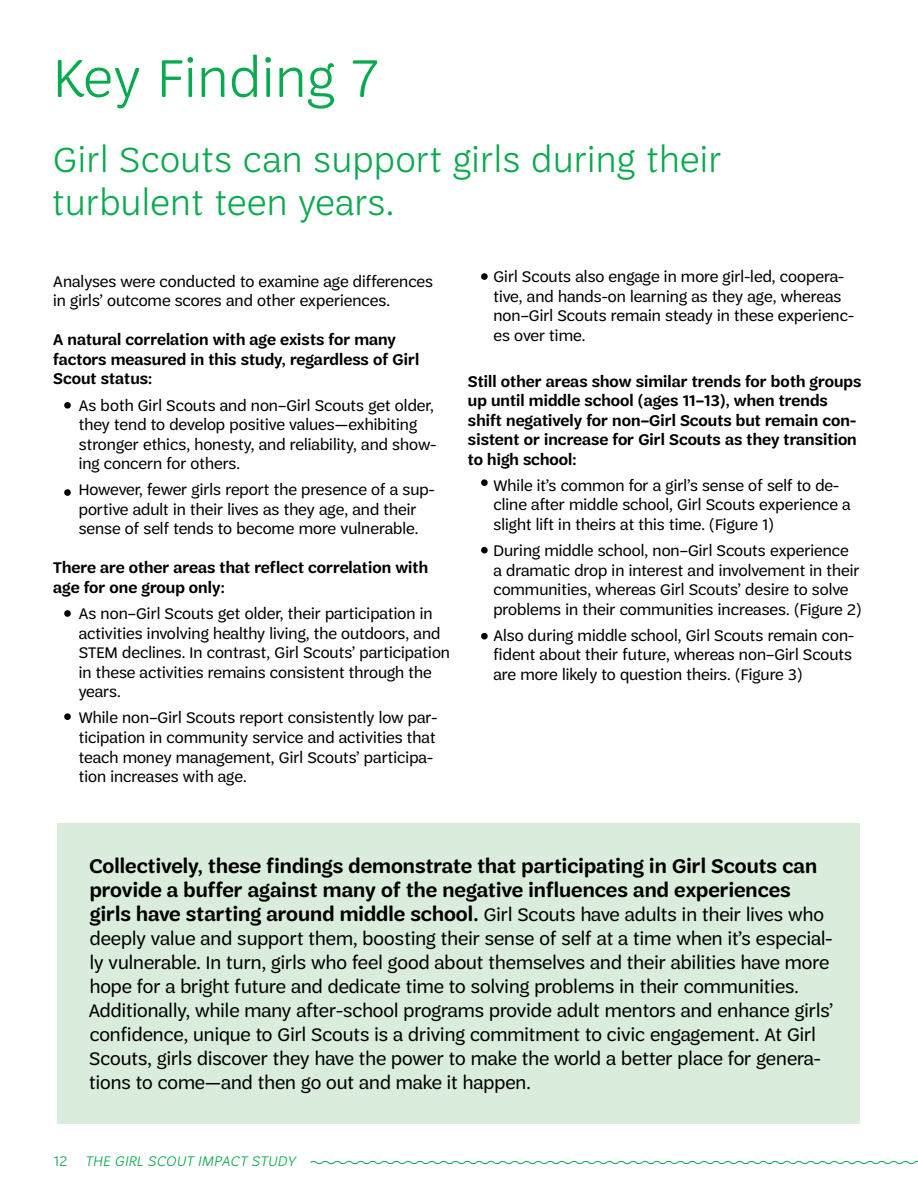
<style>
.page{position:relative;width:918px;height:1188px;background:#fff}
.page>*{position:absolute;margin:0;border:0;box-sizing:border-box;transform-origin:0 0}
.t1{font:300 57px "Trefoil Sans";letter-spacing:.025em;color:#09a94e}
.t2{font:300 37.5px/43.5px "Trefoil Sans";letter-spacing:.025em;color:#09a94e}
.t3{font:600 21px/24px "Trefoil Sans";letter-spacing:.005em;color:#000}
.t4{font:19.5px/24px "Trefoil Sans";letter-spacing:.005em;color:#000}
.t5{font:16.5px/19.5px "Trefoil Sans";letter-spacing:.005em;color:#000}
.t6{font:600 16.5px/19.5px "Trefoil Sans";letter-spacing:.005em;color:#000}
.t7{font:italic 300 15px "Trefoil Sans";letter-spacing:.035em;color:#09a94e}
.s1{font-weight:400;font-size:19.5px}
.s2{font-style:normal}
</style>
<div class="page">
<svg style="left:310px;top:1160px;width:608px;height:5px"></svg>
<div style="left:58px;top:824px;width:802px;height:300px;background:#daeddd"></div>
<div style="left:64px;top:402px;width:7px;height:7px;background:#000;border-radius:50%"></div>
<svg style="left:64px;top:489px;width:7px;height:7px"></svg>
<svg style="left:64px;top:610px;width:7px;height:7px"></svg>
<div style="left:64px;top:713px;width:7px;height:7px;background:#000;border-radius:50%"></div>
<div style="left:481px;top:547px;width:7px;height:7px;background:#000;border-radius:50%"></div>
<div style="left:481px;top:479px;width:7px;height:7px;background:#000;border-radius:50%"></div>
<div style="left:481px;top:633px;width:7px;height:6px;background:#000;border-radius:50%"></div>
<div style="left:481px;top:273px;width:7px;height:7px;background:#000;border-radius:50%"></div>
<h1 class="t1" style="left:54px;top:47px;width:325px">Key Finding 7</h1>
<h2 class="t2" style="left:52px;top:138px;width:671px">Girl Scouts can support girls during their turbulent teen years.</h2>
<p class="t5" style="left:53px;top:272px;width:381px">Analyses were conducted to examine age differences in girls’ outcome scores and other experiences.</p>
<p class="t6" style="left:53px;top:330px;width:368px">A natural correlation with age exists for many factors measured in this study, regardless of Girl<br>Scout status:</p>
<p class="t5" style="left:79px;top:396px;width:359px">As both Girl Scouts and non–Girl Scouts get older, they tend to develop positive values—exhibiting stronger ethics, honesty, and reliability, and show&shy;ing concern for others.</p>
<p class="t5" style="left:79px;top:480px;width:358px">However, fewer girls report the presence of a sup&shy;portive adult in their lives as they age, and their sense of self tends to become more vulnerable.</p>
<p class="t6" style="left:53px;top:558px;width:376px">There are other areas that reflect correlation with age for one group only:</p>
<p class="t5" style="left:79px;top:604px;width:373px">As non–Girl Scouts get older, their participation in activities involving healthy living, the outdoors, and STEM declines. In contrast, Girl Scouts’ participation in these activities remains consistent through the years.</p>
<p class="t5" style="left:79px;top:708px;width:360px">While non–Girl Scouts report consistently low par&shy;ticipation in community service and activities that teach money management, Girl Scouts’ participa&shy;tion increases with age.</p>
<p class="t5" style="left:493px;top:267px;width:362px">Girl Scouts also engage in more girl-led, coopera&shy;tive, and hands-on learning as they age, whereas non–Girl Scouts remain steady in these experienc&shy;es over time.</p>
<p class="t6" style="left:468px;top:371px;width:395px">Still other areas show similar trends for both groups up until middle school (ages 11–13), when trends shift negatively for non–Girl Scouts but remain con&shy;sistent or increase for Girl Scouts as they transition to high school:</p>
<p class="t5" style="left:493px;top:476px;width:359px">While it’s common for a girl’s sense of self to de&shy;cline after middle school, Girl Scouts experience a slight lift in theirs at this time. (Figure 1)</p>
<p class="t5" style="left:493px;top:541px;width:370px">During middle school, non–Girl Scouts experience<br>a dramatic drop in interest and involvement in their communities, whereas Girl Scouts’ desire to solve problems in their communities increases. (Figure 2)</p>
<p class="t5" style="left:493px;top:626px;width:362px;text-align:justify">Also during middle school, Girl Scouts remain con&shy;fident about their future, whereas non–Girl Scouts are more likely to question theirs. (Figure 3)</p>
<p class="t3" style="left:90px;top:854px;width:736px">Collectively, these findings demonstrate that participating in Girl Scouts can provide a buffer against many of the negative influences and experiences girls have starting around middle school. <span class="s1">Girl Scouts have adults in their lives who</span></p>
<p class="t4" style="left:89px;top:927px;width:746px">deeply value and support them, boosting their sense of self at a time when it’s especial&shy;ly vulnerable. In turn, girls who feel good about themselves and their abilities have more hope for a bright future and dedicate time to solving problems in their communities.<br>Additionally, while many after-school programs provide adult mentors and enhance girls’ confidence, unique to Girl Scouts is a driving commitment to civic engagement. At Girl Scouts, girls discover they have the power to make the world a better place for genera&shy;tions to come—and then go out and make it happen.</p>
<p class="t7" style="left:54px;top:1153px;width:243px"><span class="s2">12</span> THE GIRL SCOUT IMPACT STUDY</p>
</div>
